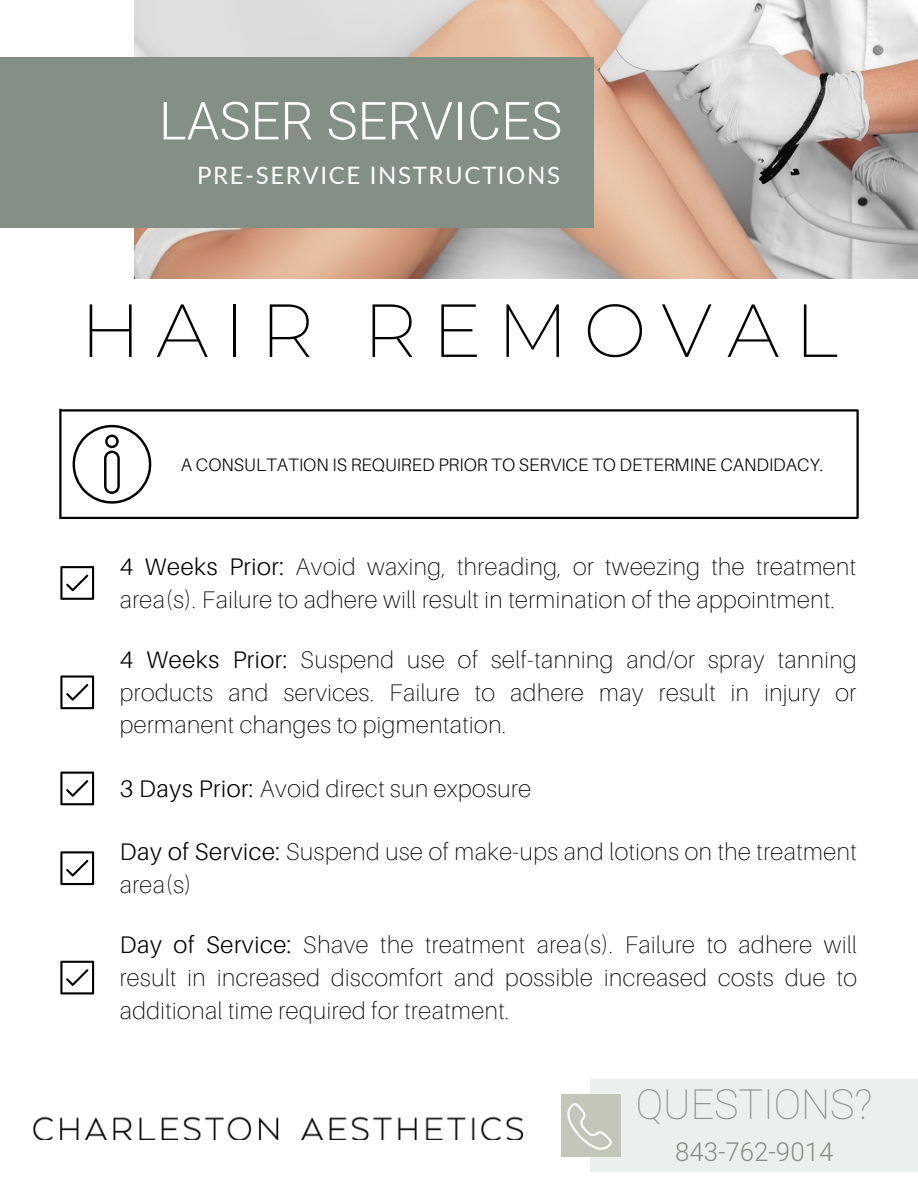
<style>
.page{position:relative;width:918px;height:1188px;background:#fff}
.page>*{position:absolute;margin:0;border:0;box-sizing:border-box;transform-origin:0 0}
.t1{font:200 75px "Montserrat";letter-spacing:.2em;color:#000}
.t2{font:300 52.5px "Heebo";color:#fff}
.t3{font:100 41.1px "Heebo";color:#848f86}
.t4{font:300 25.8px "Heebo";color:#848f86}
.t5{font:100 24px/32.7px "Aileron";letter-spacing:.025em;color:#000}
.t6{font:24px "Lato";letter-spacing:.07em;color:#fff}
.t7{font:300 18px "Aileron";color:#000}
.s1{font-weight:300}
</style>
<div class="page">
<img style="left:134px;top:0;width:784px;height:279px">
<div style="left:0;top:57px;width:593px;height:171px;background:#848f86"></div>
<svg style="left:60px;top:566px;width:34px;height:34px"></svg>
<svg style="left:60px;top:772px;width:34px;height:33px"></svg>
<svg style="left:60px;top:961px;width:34px;height:33px"></svg>
<svg style="left:60px;top:675px;width:34px;height:34px"></svg>
<svg style="left:60px;top:851px;width:34px;height:34px"></svg>
<div style="left:590px;top:1079px;width:328px;height:93px;background:#ecf0ed"></div>
<div style="left:561px;top:1094px;width:59px;height:63px;background:#c2c7ba"></div>
<svg style="left:567px;top:1103px;width:45px;height:47px"></svg>
<img style="left:34px;top:1116px;width:488px;height:24px">
<hr style="left:60px;top:409px;width:798px;height:3px;background:#000">
<hr style="left:60px;top:517px;width:798px;height:2px;background:#000">
<hr style="left:59px;top:409px;width:3px;height:110px;background:#000">
<hr style="left:856px;top:410px;width:3px;height:108px;background:#000">
<svg style="left:73px;top:425px;width:78px;height:79px"></svg>
<h2 class="t2" style="left:159px;top:84px;width:405px">LASER SERVICES</h2>
<p class="t6" style="left:197px;top:160px;width:364px">PRE-SERVICE INSTRUCTIONS</p>
<h1 class="t1" style="left:80px;top:284px;width:759px">HAIR REMOVAL</h1>
<p class="t7" style="left:181px;top:453px;width:644px">A CONSULTATION IS REQUIRED PRIOR TO SERVICE TO DETERMINE CANDIDACY.</p>
<p class="t5" style="left:120px;top:550px;width:738px"><span class="s1">4 Weeks Prior:</span> Avoid waxing, threading, or tweezing the treatment area(s). Failure to adhere will result in termination of the appointment.</p>
<p class="t5" style="left:120px;top:643px;width:738px;text-align:justify"><span class="s1">4 Weeks Prior:</span> Suspend use of self-tanning and/or spray tanning products and services. Failure to adhere may result in injury or permanent changes to pigmentation.</p>
<p class="t5" style="left:120px;top:772px;width:413px"><span class="s1">3 Days Prior:</span> Avoid direct sun exposure</p>
<p class="t5" style="left:120px;top:835px;width:738px"><span class="s1">Day of Service:</span> Suspend use of make-ups and lotions on the treatment area(s)</p>
<p class="t5" style="left:120px;top:928px;width:739px;text-align:justify"><span class="s1">Day of Service:</span> Shave the treatment area(s). Failure to adhere will result in increased discomfort and possible increased costs due to additional time required for treatment.</p>
<h3 class="t3" style="left:636px;top:1076px;width:238px">QUESTIONS?</h3>
<p class="t4" style="left:675px;top:1134px;width:160px">843-762-9014</p>
</div>
